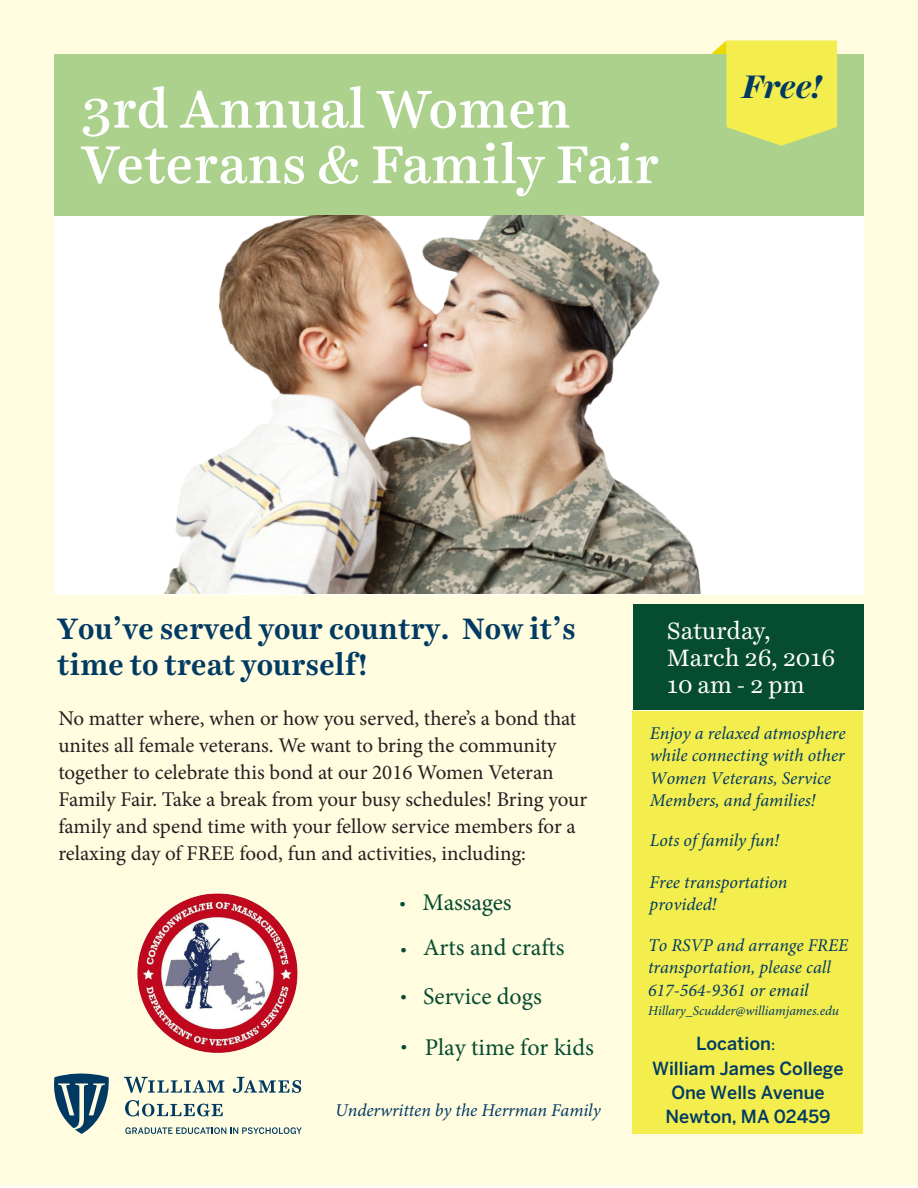
<style>
.page{position:relative;width:918px;height:1188px;background:#fff}
.page>*{position:absolute;margin:0;border:0;box-sizing:border-box;transform-origin:0 0}
.t1{font:500 54px/55.5px "Harriet Text";color:#fff}
.t2{font:italic 700 33px "Harriet Display";color:#003a63}
.Body_heads__navy{font:700 30px/36px "Harriet Text";color:#003a63}
.t3{font:24px "Minion Pro";color:#064c31}
.Sidebar_button_head{font:24px/27px "Harriet Text";color:#fff}
.t4{font:21px/27px "Minion Pro";color:#231f20}
.t5{font:19.5px "Benton Sans";color:#064c31}
.workshop_info_header{font:italic 18px/22.5px "Minion Pro";color:#003a63}
.workshop_info_text_B{font:500 18px/24px "Benton Sans";color:#003a63;text-align:center}
.workshop_info_header-2{font:500 18px "Benton Sans";color:#003a63}
.t6{font:italic 13.5px "Minion Pro";color:#003a63}
.s1{font-family:"Benton Sans";font-size:19.5px}
.s2{font-family:"Minion Pro";font-weight:400}
</style>
<div class="page">
<div style="left:0;top:0;width:918px;height:1186px;background:#fffce0"></div>
<div style="left:632px;top:711px;width:231px;height:423px;background:#f3ed4e"></div>
<div style="left:633px;top:605px;width:231px;height:105px;background:#064c31"></div>
<div style="left:54px;top:54px;width:810px;height:162px;background:#acd18c"></div>
<svg style="left:711px;top:40px;width:126px;height:106px"></svg>
<div style="left:55px;top:216px;width:809px;height:378px;background:#fff"></div>
<img style="left:164px;top:216px;width:537px;height:377px">
<svg style="left:54px;top:1074px;width:55px;height:60px"></svg>
<svg style="left:125px;top:1127px;width:177px;height:7px"></svg>
<svg style="left:124px;top:1077px;width:100px;height:16px"></svg>
<svg style="left:233px;top:1077px;width:68px;height:16px"></svg>
<svg style="left:125px;top:1100px;width:98px;height:16px"></svg>
<img style="left:137px;top:893px;width:161px;height:160px">
<p class="t1" style="left:81px;top:81px;width:580px">3rd Annual Women<br>Veterans &amp; Family Fair</p>
<p class="t2" style="left:742px;top:64px;width:81px">Free!</p>
<p class="Body_heads__navy" style="left:57px;top:610px;width:520px">You’ve served your country. Now it’s time to treat yourself!</p>
<p class="t4" style="left:58px;top:705px;width:530px">No matter where, when or how you served, there’s a bond that unites all female veterans. We want to bring the community together to celebrate this bond at our 2016 Women Veteran Family Fair. Take a break from your busy schedules! Bring your family and spend time with your fellow service members for a relaxing day of FREE food, fun and activities, including:</p>
<p class="t3" style="left:398px;top:886px;width:115px"><span class="s1">•</span> Massages</p>
<p class="t5" style="left:399px;top:939px;width:11px">•</p>
<p class="t3" style="left:423px;top:931px;width:143px">Arts and crafts</p>
<p class="t5" style="left:399px;top:985px;width:11px">•</p>
<p class="t5" style="left:400px;top:1036px;width:11px">•</p>
<p class="t3" style="left:423px;top:980px;width:120px">Service dogs</p>
<p class="t3" style="left:425px;top:1031px;width:171px">Play time for kids</p>
<p class="workshop_info_header" style="left:335px;top:1099px;width:267px">Underwritten by the Herrman Family</p>
<p class="Sidebar_button_head" style="left:667px;top:617px;width:170px">Saturday,<br>March 26, 2016<br>10 am - 2 pm</p>
<p class="workshop_info_header" style="left:650px;top:722px;width:197px">Enjoy a relaxed atmosphere while connecting with other<br>Women Veterans, Service<br>Members, and families!</p>
<p class="workshop_info_header" style="left:650px;top:829px;width:131px">Lots of family fun!</p>
<p class="workshop_info_header" style="left:650px;top:871px;width:139px;line-height:21.6px">Free transportation provided!</p>
<p class="workshop_info_header" style="left:648px;top:933px;width:202px">To RSVP and arrange FREE transportation, please call<br>617-564-9361 or email</p>
<p class="t6" style="left:648px;top:1001px;width:193px">Hillary_Scudder@williamjames.edu</p>
<p class="workshop_info_header-2" style="left:696px;top:1033px;width:80px">Location<span class="s2">:</span></p>
<p class="workshop_info_text_B" style="left:652px;top:1056px;width:193px">William James College<br>One Wells Avenue<br>Newton, MA 02459</p>
</div>
